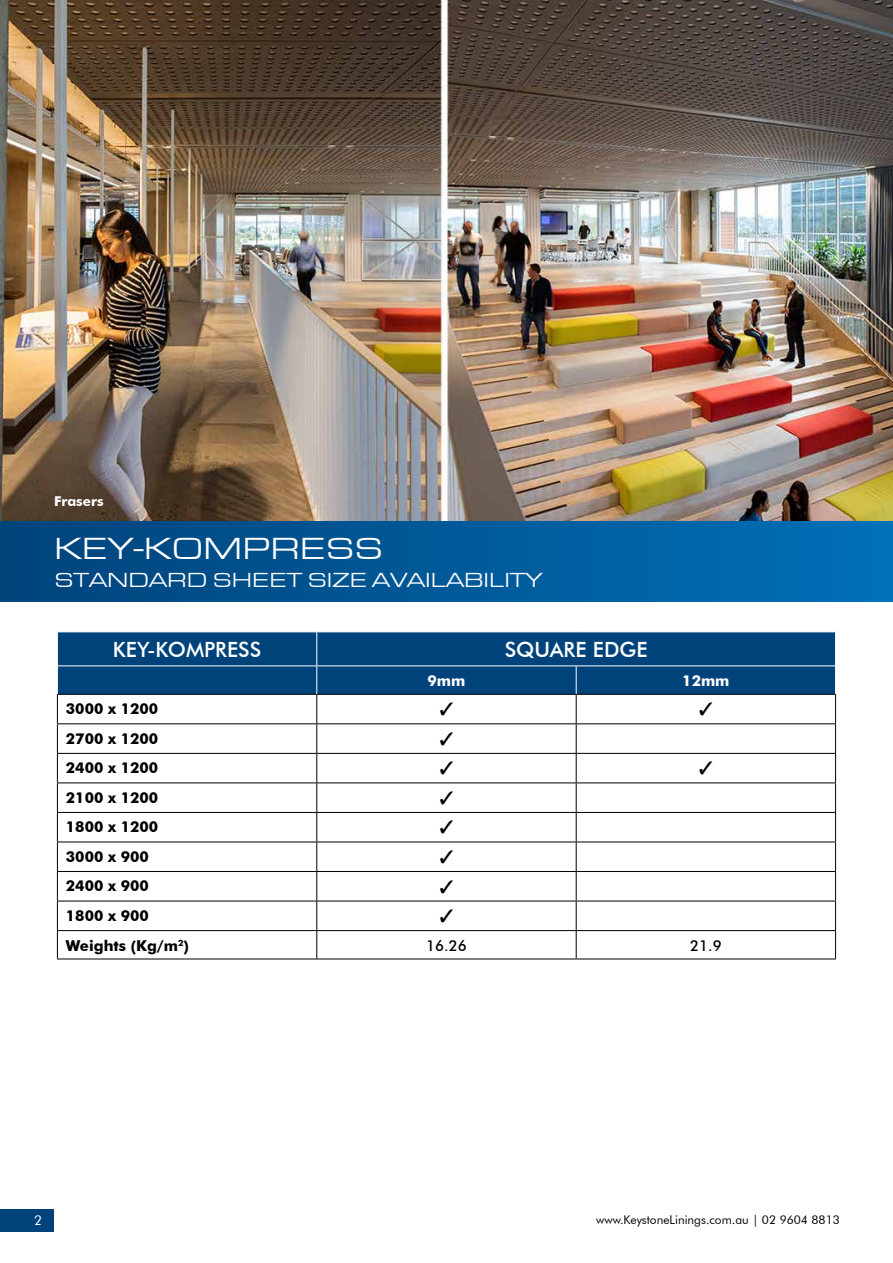
<style>
.page{position:relative;width:893px;height:1263px;background:#fff}
.page>*{position:absolute;margin:0;border:0;box-sizing:border-box;transform-origin:0 0}
.t1{font:31.5px "Eurostile Extended";color:#fff}
.t2{font:21px "Eurostile Extended";color:#fff}
.t3{font:500 21px "Futura BT";color:#fff}
.t4{font:700 15px "Futura BT";color:#000}
.t5{font:500 15px "Futura BT";color:#000}
.t6{font:700 15px "Futura BT";color:#fff}
.t7{font:700 13.5px "Futura BT";color:#fff}
.t8{font:13.5px "Futura BT";color:#fff}
.t9{font:12px "Futura BT";color:#000}
</style>
<div class="page">
<div style="left:58px;top:632px;width:777px;height:62px;background:#00437b"></div>
<hr style="left:57px;top:694px;width:260px;height:1px;background:#000">
<hr style="left:317px;top:694px;width:259px;height:1px;background:#000">
<hr style="left:576px;top:694px;width:260px;height:1px;background:#000">
<hr style="left:57px;top:723px;width:260px;height:1px;background:#000">
<hr style="left:317px;top:723px;width:259px;height:1px;background:#000">
<hr style="left:576px;top:723px;width:260px;height:1px;background:#000">
<hr style="left:57px;top:753px;width:260px;height:1px;background:#000">
<hr style="left:317px;top:753px;width:259px;height:1px;background:#000">
<hr style="left:576px;top:753px;width:260px;height:1px;background:#000">
<hr style="left:57px;top:782px;width:260px;height:1px;background:#000">
<hr style="left:317px;top:782px;width:259px;height:1px;background:#000">
<hr style="left:576px;top:782px;width:260px;height:1px;background:#000">
<hr style="left:57px;top:812px;width:260px;height:1px;background:#000">
<hr style="left:317px;top:812px;width:259px;height:1px;background:#000">
<hr style="left:576px;top:812px;width:260px;height:1px;background:#000">
<hr style="left:57px;top:842px;width:260px;height:1px;background:#000">
<hr style="left:317px;top:842px;width:259px;height:1px;background:#000">
<hr style="left:576px;top:842px;width:260px;height:1px;background:#000">
<hr style="left:57px;top:871px;width:260px;height:1px;background:#000">
<hr style="left:317px;top:871px;width:259px;height:1px;background:#000">
<hr style="left:576px;top:871px;width:260px;height:1px;background:#000">
<hr style="left:57px;top:901px;width:260px;height:1px;background:#000">
<hr style="left:317px;top:901px;width:259px;height:1px;background:#000">
<hr style="left:576px;top:901px;width:260px;height:1px;background:#000">
<hr style="left:57px;top:930px;width:260px;height:1px;background:#000">
<hr style="left:317px;top:930px;width:259px;height:1px;background:#000">
<hr style="left:576px;top:930px;width:260px;height:1px;background:#000">
<hr style="left:57px;top:959px;width:260px;height:1px;background:#000">
<hr style="left:317px;top:959px;width:259px;height:1px;background:#000">
<hr style="left:576px;top:959px;width:260px;height:1px;background:#000">
<hr style="left:316px;top:632px;width:1px;height:33px;background:#fff">
<svg style="left:57px;top:666px;width:1px;height:293px"></svg>
<svg style="left:316px;top:666px;width:1px;height:293px"></svg>
<svg style="left:576px;top:666px;width:1px;height:293px"></svg>
<svg style="left:835px;top:666px;width:1px;height:293px"></svg>
<hr style="left:57px;top:665px;width:260px;height:1px;background:#fff">
<hr style="left:317px;top:665px;width:259px;height:1px;background:#fff">
<hr style="left:576px;top:665px;width:259px;height:1px;background:#fff">
<img style="left:0;top:0;width:893px;height:521px">
<div style="left:0;top:521px;width:893px;height:80px;background:linear-gradient(to right,#00437b,#006fb7)"></div>
<div style="left:0;top:1209px;width:54px;height:22px;background:#00437b"></div>
<p class="t7" style="left:54px;top:493px;width:51px">Frasers</p>
<h1 class="t1" style="left:54px;top:532px;width:330px">KEY-KOMPRESS</h1>
<h2 class="t2" style="left:54px;top:568px;width:490px">STANDAR D SHEET SIZE AVAILABILITY</h2>
<h2 class="t3" style="left:113px;top:637px;width:150px">KEY-KOMPRESS</h2>
<h2 class="t3" style="left:505px;top:637px;width:142px">SQUARE Edge</h2>
<p class="t6" style="left:428px;top:671px;width:39px">9mm</p>
<p class="t6" style="left:682px;top:671px;width:49px">12mm</p>
<p class="t4" style="left:66px;top:700px;width:94px">3000 x 1200</p>
<p class="t4" style="left:66px;top:729px;width:94px">2700 x 1200</p>
<p class="t4" style="left:66px;top:759px;width:94px">2400 x 1200</p>
<p class="t4" style="left:66px;top:788px;width:94px">2100 x 1200</p>
<p class="t4" style="left:66px;top:818px;width:94px">1800 x 1200</p>
<p class="t4" style="left:66px;top:847px;width:84px">3000 x 900</p>
<p class="t4" style="left:66px;top:877px;width:84px">2400 x 900</p>
<p class="t4" style="left:66px;top:906px;width:84px">1800 x 900</p>
<p class="t4" style="left:66px;top:936px;width:125px">Weights (Kg/m<sup>2</sup>)</p>
<p class="t5" style="left:426px;top:936px;width:42px">16.26</p>
<p class="t5" style="left:690px;top:936px;width:33px">21.9</p>
<p class="t8" style="left:34px;top:1212px;width:9px">2</p>
<p class="t9" style="left:596px;top:1212px;width:245px">www.KeystoneLinings.com.au | 02 9604 8813</p>
</div>
